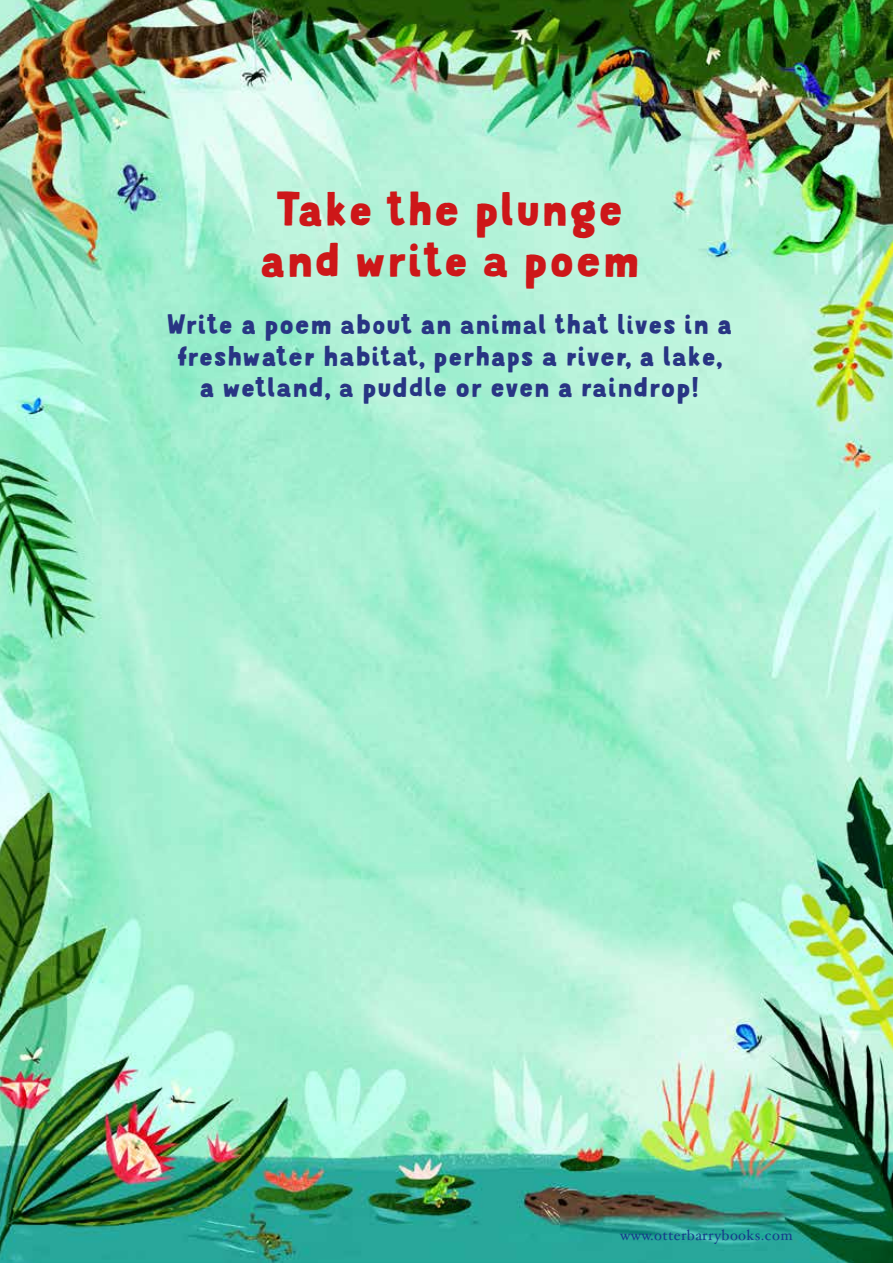
<style>
.page{position:relative;width:893px;height:1263px;background:#fff}
.page>*{position:absolute;margin:0;border:0;box-sizing:border-box;transform-origin:0 0}
.t1{font:500 46.5px/51px "Mr Dodo";color:#cd1719;text-align:center}
.t2{font:500 27px/31.5px "Mr Dodo";color:#283583;text-align:center}
.t3{font:14.85px "Hoefler Text";letter-spacing:.02em;color:#153d8a}
</style>
<div class="page">
<img style="left:0;top:0;width:893px;height:1263px">
<h1 class="t1" style="left:259px;top:184px;width:382px">Take the plunge and write a poem</h1>
<p class="t2" style="left:167px;top:309px;width:567px">Write a poem about an animal that lives in a freshwater habitat, perhaps a river, a lake, a wetland, a puddle or even a raindrop!</p>
<p class="t3" style="left:620px;top:1226px;width:174px">www.otterbarrybooks.com</p>
</div>
